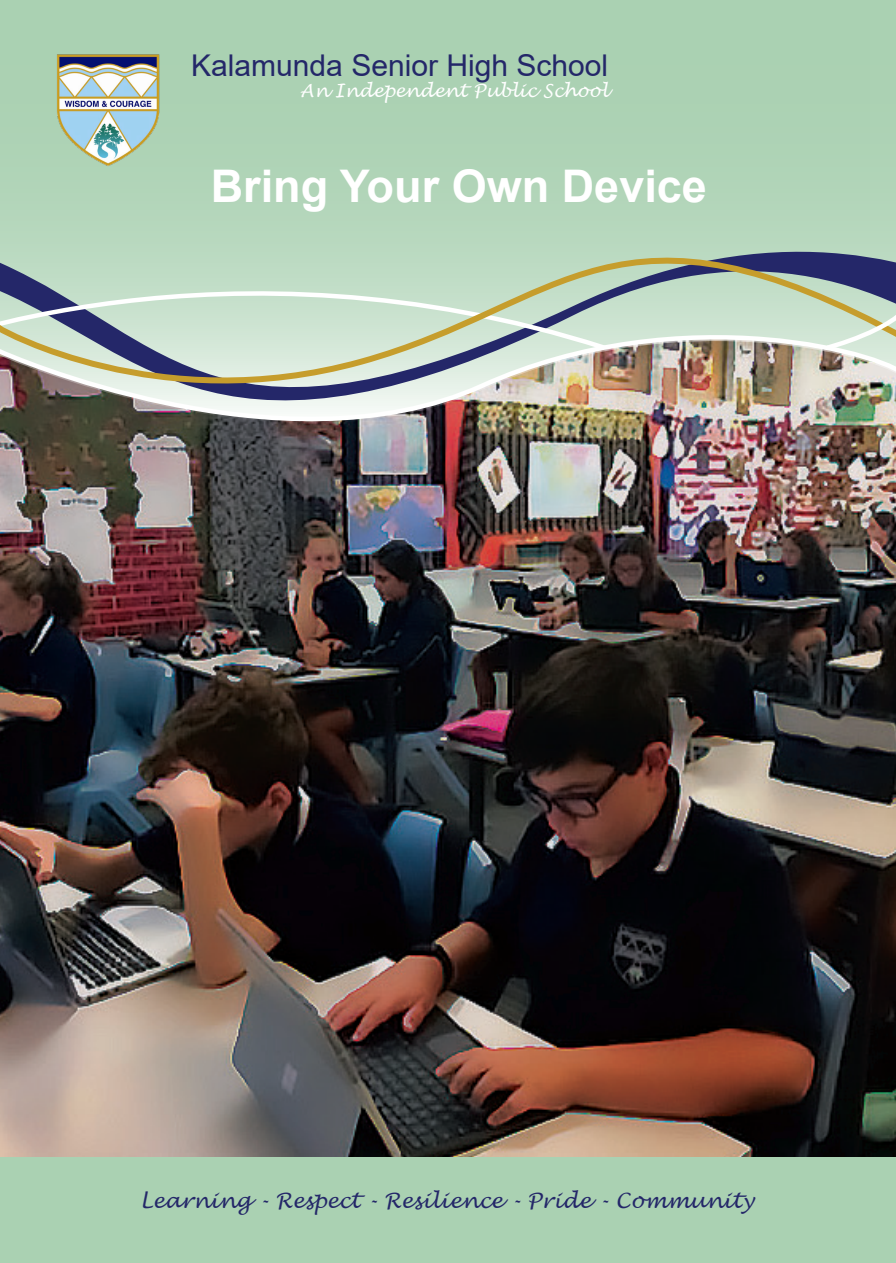
<style>
.page{position:relative;width:896px;height:1263px;background:#fff}
.page>*{position:absolute;margin:0;border:0;box-sizing:border-box;transform-origin:0 0}
.t1{font:700 45px "Arial";color:#fff}
.t2{font:30px "Arial";color:#242769}
.t3{font:italic 21px "Lucida Handwriting";color:#242769}
.t4{font:italic 18px "Lucida Handwriting";color:#fff}
</style>
<div class="page">
<img style="left:0;top:544px;width:896px;height:613px">
<div style="left:0;top:1157px;width:896px;height:106px;background:#aad1b2"></div>
<img style="left:0;top:0;width:896px;height:544px">
<img style="left:0;top:166px;width:896px;height:301px">
<img style="left:44px;top:42px;width:124px;height:127px">
<svg style="left:822px;top:296px;width:74px;height:56px;background:#cedbc1"></svg>
<h2 class="t2" style="left:191px;top:45px;width:418px">Kalamunda Senior High School</h2>
<p class="t4" style="left:300px;top:80px;width:309px">An Independent Public School</p>
<p class="t1" style="left:211px;top:154px;width:497px">Bring Your Own Device</p>
<p class="t3" style="left:140px;top:1187px;width:615px">Learning - Respect - Resilience - Pride - Community</p>
</div>
